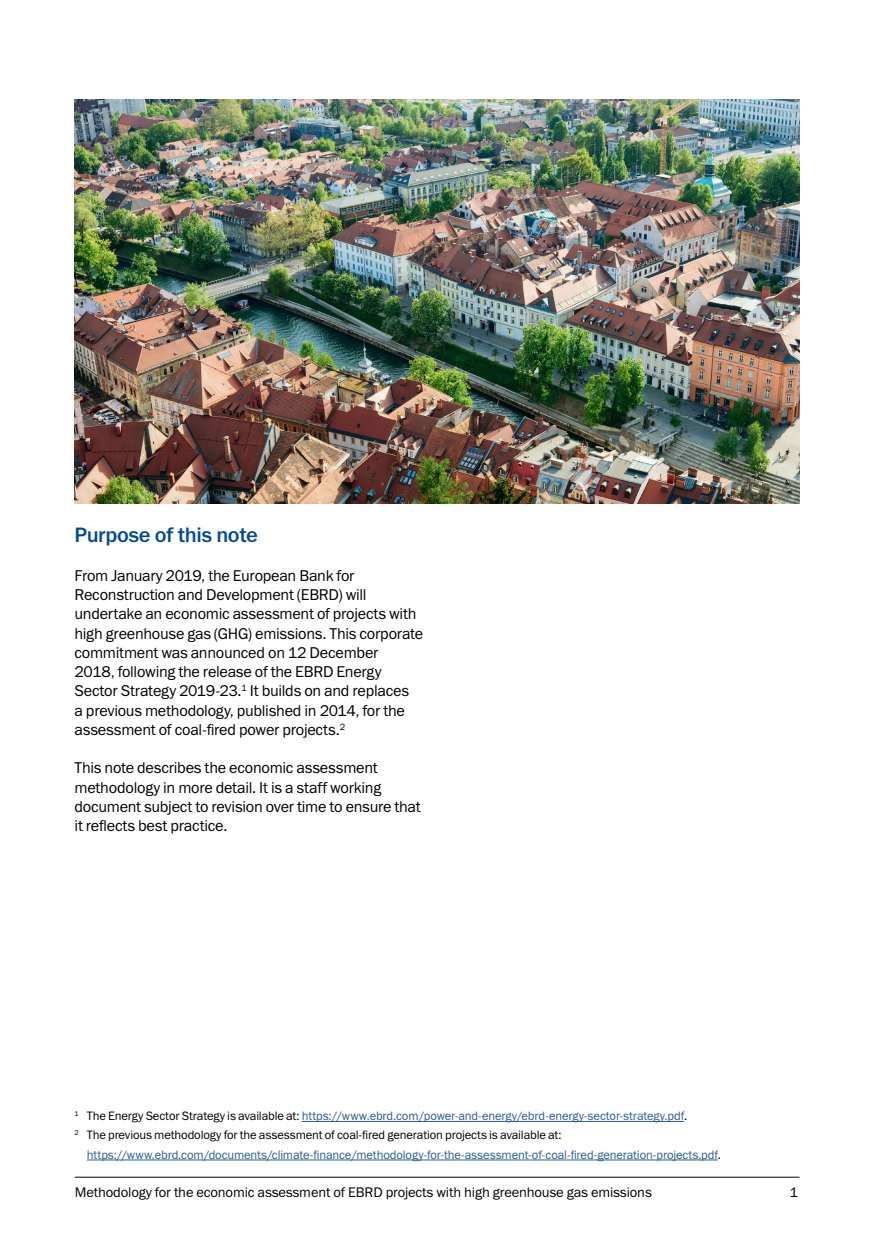
<style>
.page{position:relative;width:874px;height:1241px;background:#fff}
.page>*{position:absolute;margin:0;border:0;box-sizing:border-box;transform-origin:0 0}
.t1{font:21px "Franklin Gothic Medium ITC";letter-spacing:-.02em;color:#004b93}
.t2{font:15.75px/19.2px "Franklin Gothic Book ITC";letter-spacing:-.015em;color:#000}
.t3{font:14px "Franklin Gothic Book ITC";letter-spacing:-.01em;color:#000}
.t4{font:12.25px/19.2px "Franklin Gothic Book ITC";letter-spacing:-.01em;color:#000}
.t5{font:12.25px "Franklin Gothic Book ITC";letter-spacing:-.01em;color:#275b9b}
.s1{color:#275b9b}
.s2{color:#000}
</style>
<div class="page">
<hr style="left:75px;top:1176px;width:724px;height:1px;background:#000">
<hr style="left:301px;top:1120px;width:382px;height:1px;background:#275b9b">
<hr style="left:87px;top:1159px;width:630px;height:1px;background:#275b9b">
<img style="left:74px;top:99px;width:725px;height:404px">
<h1 class="t1" style="left:74px;top:522px;width:185px">Purpose of this note</h1>
<p class="t2" style="left:74px;top:565px;width:350px">From January 2019, the European Bank for Reconstruction and Development (EBRD) will undertake an economic assessment of projects with high greenhouse gas (GHG) emissions. This corporate commitment was announced on 12 December<br>2018, following the release of the EBRD Energy Sector Strategy 2019-23.<sup>1</sup> It builds on and replaces<br>a previous methodology, published in 2014, for the assessment of coal-fired power projects.<sup>2</sup></p>
<p class="t2" style="left:74px;top:758px;width:347px">This note describes the economic assessment methodology in more detail. It is a staff working document subject to revision over time to ensure that it reflects best practice.</p>
<p class="t4" style="left:74px;top:1105px;width:614px"><sup>1</sup> The Energy Sector Strategy is available at: <span class="s1">https://www.ebrd.com/power-and-energy/ebrd-energy-sector-strategy.pdf</span>.<br><sup>2</sup> The previous methodology for the assessment of coal-fired generation projects is available at:</p>
<p class="t5" style="left:87px;top:1146px;width:635px">https://www.ebrd.com/documents/climate-finance/methodology-for-the-assessment-of-coal-fired-generation-projects.pdf<span class="s2">.</span></p>
<p class="t3" style="left:75px;top:1183px;width:578px">Methodology for the economic assessment of EBRD projects with high greenhouse gas emissions</p>
<p class="t3" style="left:789px;top:1183px;width:10px">1</p>
</div>
